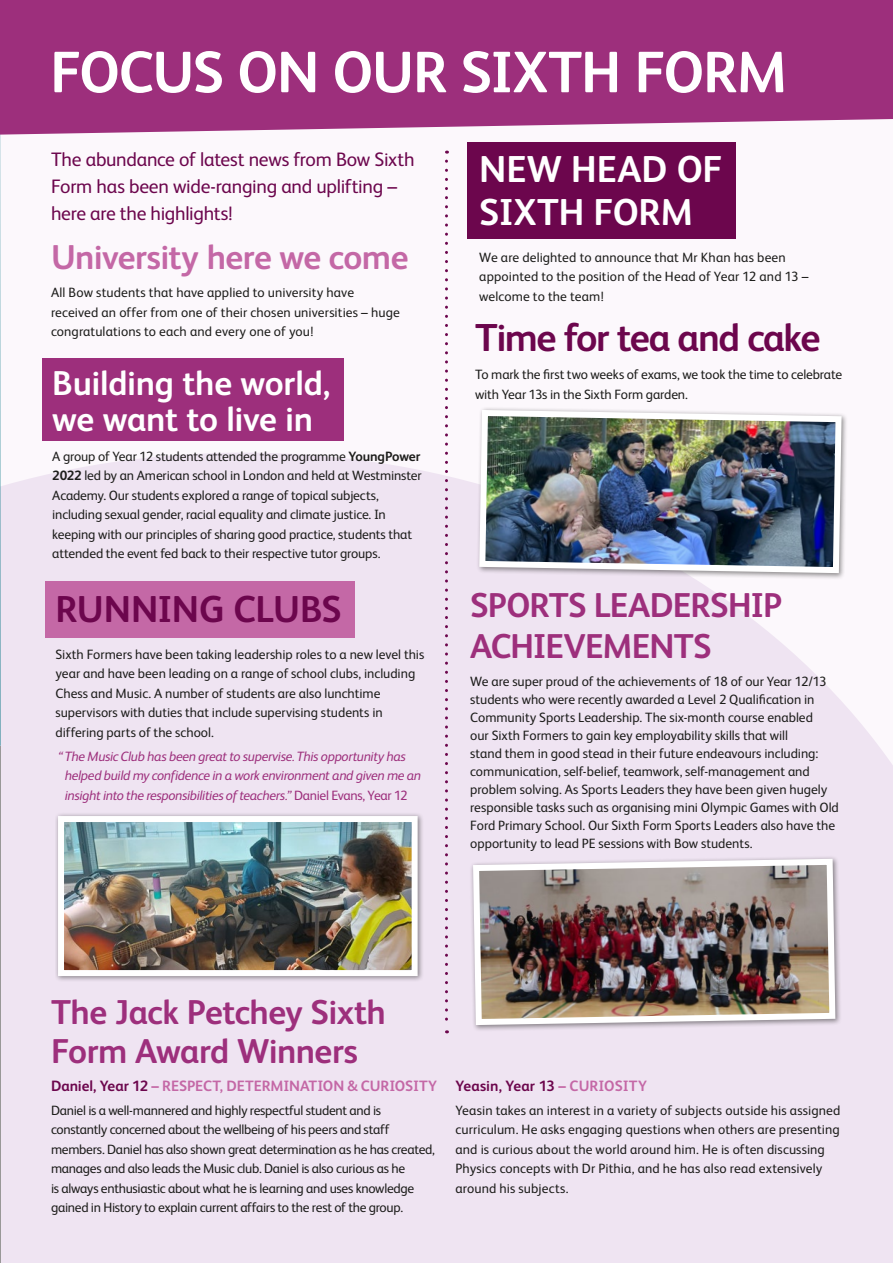
<style>
.page{position:relative;width:893px;height:1263px;background:#fcf8fc}
.page>*{position:absolute;margin:0;border:0;box-sizing:border-box;transform-origin:0 0}
.t1{font:700 58.5px "FS Albert";letter-spacing:-.02em;color:#fff}
.t2{font:700 39px "FS Albert";letter-spacing:-.035em;color:#6c064d}
.t3{font:700 37.5px/43.5px "FS Albert";letter-spacing:-.005em;color:#fff}
.t4{font:700 37.5px "FS Albert";letter-spacing:-.015em;color:#6c064d}
.t5{font:700 34.5px/40.5px "FS Albert";letter-spacing:-.02em;color:#9d2f7c}
.t6{font:700 34.5px/36px "FS Albert";letter-spacing:-.01em;color:#fff}
.t7{font:700 34.5px "FS Albert";letter-spacing:-.02em;color:#c468a6}
.t8{font:19.5px/27px "FS Albert";letter-spacing:-.015em;color:#6c064d}
.t9{font:700 15px "FS Albert";letter-spacing:-.005em;color:#c468a6}
.t10{font:700 15px "FS Albert";letter-spacing:.005em;color:#6c064d}
.t11{font:13.5px/19.5px "FS Albert";letter-spacing:-.005em;color:#1d1d1b}
.t12{font:italic 13.5px/19.5px "FS Albert";letter-spacing:-.025em;color:#9d2f7c}
.s1{font-weight:700}
.s2{font-style:normal}
.s3{color:#6c064d}
.s4{color:#c468a6}
</style>
<div class="page">
<div style="left:1px;top:453px;width:892px;height:810px;background:#efe4f2"></div>
<hr style="left:0;top:746px;width:1px;height:517px;background:#999898">
<hr style="left:0;top:0;width:1px;height:746px;background:#007482">
<svg style="left:445px;top:161px;width:3px;height:872px"></svg>
<div style="left:0;top:0;width:893px;height:135px;background:#9d2f7c"></div>
<div style="left:476px;top:406px;width:372px;height:174px;background:#1d1d1b;opacity:.5"></div>
<img style="left:476px;top:407px;width:369px;height:169px">
<div style="left:55px;top:813px;width:369px;height:170px;background:#1d1d1b;opacity:.5"></div>
<img style="left:65px;top:823px;width:346px;height:146px">
<div style="left:58px;top:816px;width:360px;height:160px;border:6px solid #fff"></div>
<div style="left:470px;top:855px;width:372px;height:176px;background:#1d1d1b;opacity:.5"></div>
<img style="left:470px;top:856px;width:368px;height:172px">
<div style="left:467px;top:143px;width:269px;height:96px;background:#6c064d"></div>
<div style="left:42px;top:358px;width:302px;height:83px;background:#9d2f7c"></div>
<div style="left:46px;top:581px;width:309px;height:56px;background:#c468a6"></div>
<h1 class="t1" style="left:50px;top:38px;width:739px">FOCUS ON OUR SIXTH FORM</h1>
<h3 class="t8" style="left:51px;top:146px;width:365px">The abundance of latest news from Bow Sixth<br>Form has been wide-ranging and uplifting – here are the highlights!</h3>
<h3 class="t7" style="left:51px;top:238px;width:359px">University here we come</h3>
<p class="t11" style="left:51px;top:283px;width:350px">All Bow students that have applied to university have received an offer from one of their chosen universities – huge congratulations to each and every one of you!</p>
<h3 class="t6" style="left:52px;top:364px;width:280px">Building the world, we want to live in</h3>
<p class="t11" style="left:52px;top:446px;width:371px">A group of Year 12 students attended the programme <span class="s1">YoungPower 2022</span> led by an American school in London and held at Westminster Academy. Our students explored a range of topical subjects, including sexual gender, racial equality and climate justice. In keeping with our principles of sharing good practice, students that attended the event fed back to their respective tutor groups.</p>
<h3 class="t4" style="left:55px;top:588px;width:288px">RUNNING CLUBS</h3>
<p class="t11" style="left:55px;top:644px;width:370px">Sixth Formers have been taking leadership roles to a new level this year and have been leading on a range of school clubs, including Chess and Music. A number of students are also lunchtime supervisors with duties that include supervising students in differing parts of the school.</p>
<p class="t12" style="left:65px;top:746px;width:358px;text-indent:-7px">“ The Music Club has been great to supervise. This opportunity has helped build my confidence in a work environment and given me an insight into the responsibilities of teachers.” <span class="s2">Daniel Evans, Year 12</span></p>
<h3 class="t3" style="left:479px;top:147px;width:245px">NEW HEAD OF<br>SIXTH FORM</h3>
<p class="t11" style="left:479px;top:247px;width:331px">We are delighted to announce that Mr Khan has been appointed to the position of the Head of Year 12 and 13 – welcome to the team!</p>
<h2 class="t2" style="left:475px;top:315px;width:347px">Time for tea and cake</h2>
<p class="t11" style="left:475px;top:365px;width:368px">To mark the first two weeks of exams, we took the time to celebrate with Year 13s in the Sixth Form garden.</p>
<h3 class="t5" style="left:470px;top:585px;width:313px">SPORTS LEADERSHIP<br>ACHIEVEMENTS</h3>
<p class="t11" style="left:470px;top:672px;width:370px;line-height:18px">We are super proud of the achievements of 18 of our Year 12/13 students who were recently awarded a Level 2 Qualification in Community Sports Leadership. The six-month course enabled<br>our Sixth Formers to gain key employability skills that will<br>stand them in good stead in their future endeavours including: communication, self-belief, teamwork, self-management and problem solving. As Sports Leaders they have been given hugely responsible tasks such as organising mini Olympic Games with Old Ford Primary School. Our Sixth Form Sports Leaders also have the opportunity to lead PE sessions with Bow students.</p>
<h3 class="t5" style="left:51px;top:992px;width:336px;line-height:39px">The Jack Petchey Sixth<br>Form Award Winners</h3>
<p class="t9" style="left:51px;top:1077px;width:388px"><span class="s3">Daniel, Year 12</span> – RESPECT, DETERMINATION &amp; CURIOSITY</p>
<p class="t11" style="left:51px;top:1100px;width:385px">Daniel is a well-mannered and highly respectful student and is constantly concerned about the wellbeing of his peers and staff members. Daniel has also shown great determination as he has created, manages and also leads the Music club. Daniel is also curious as he<br>is always enthusiastic about what he is learning and uses knowledge gained in History to explain current affairs to the rest of the group.</p>
<p class="t10" style="left:455px;top:1077px;width:193px">Yeasin, Year 13 <span class="s4">– CURIOSITY</span></p>
<p class="t11" style="left:455px;top:1100px;width:386px">Yeasin takes an interest in a variety of subjects outside his assigned curriculum. He asks engaging questions when others are presenting and is curious about the world around him. He is often discussing Physics concepts with Dr Pithia, and he has also read extensively around his subjects.</p>
</div>
